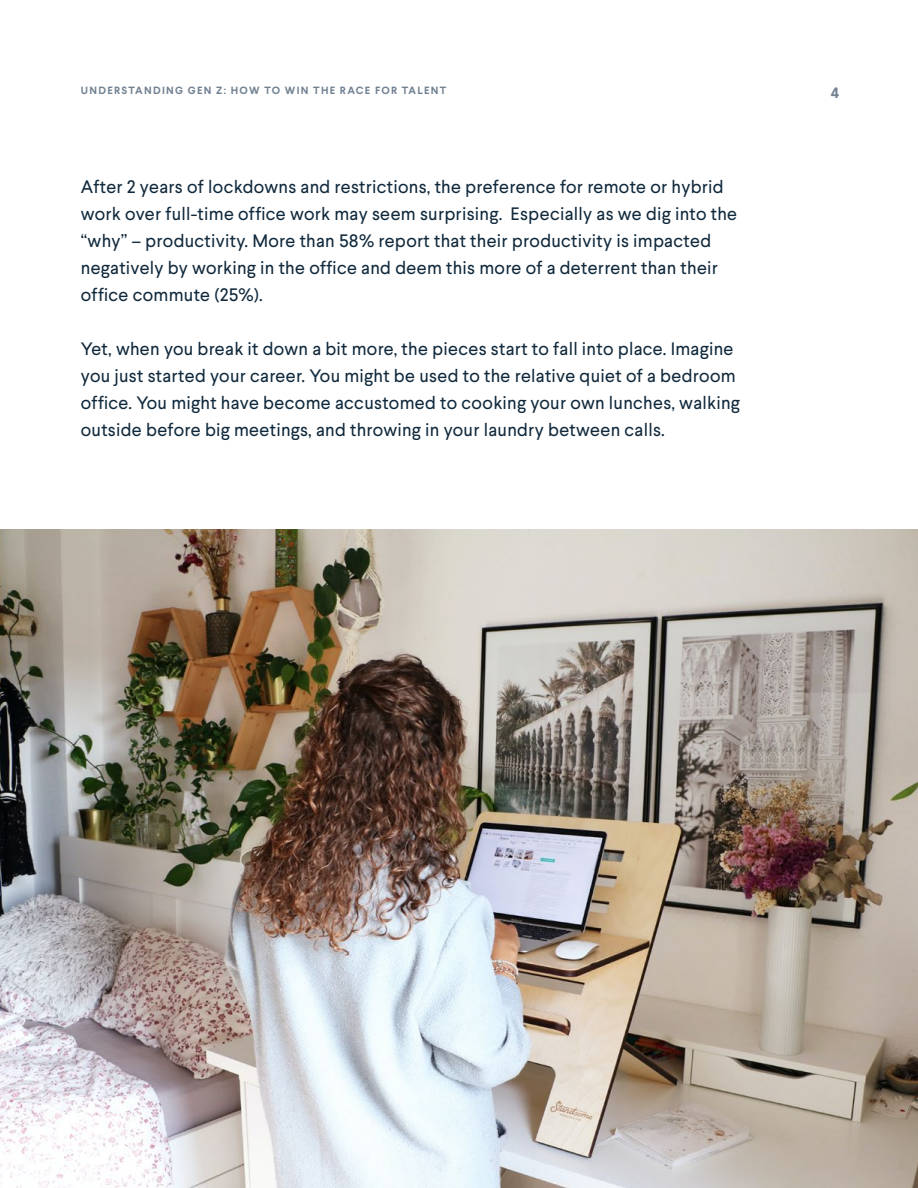
<style>
.page{position:relative;width:918px;height:1188px;background:#fff}
.page>*{position:absolute;margin:0;border:0;box-sizing:border-box;transform-origin:0 0}
.t1{font:18px/27px "Larsseit";letter-spacing:.015em;color:#10293c}
.t2{font:700 15px "Larsseit";color:#718191}
.t3{font:700 10.5px "Larsseit";letter-spacing:.125em;color:#718191}
</style>
<div class="page">
<img style="left:0;top:529px;width:918px;height:659px">
<p class="t3" style="left:81px;top:84px;width:367px">UNDERSTANDING GEN Z: HOW TO WIN THE RACE FOR TALENT</p>
<p class="t2" style="left:831px;top:83px;width:10px">4</p>
<p class="t1" style="left:81px;top:173px;width:658px">After 2 years of lockdowns and restrictions, the preference for remote or hybrid work over full-time office work may seem surprising. Especially as we dig into the “why” – productivity. More than 58% report that their productivity is impacted negatively by working in the office and deem this more of a deterrent than their office commute (25%).</p>
<p class="t1" style="left:81px;top:335px;width:661px">Yet, when you break it down a bit more, the pieces start to fall into place. Imagine you just started your career. You might be used to the relative quiet of a bedroom office. You might have become accustomed to cooking your own lunches, walking outside before big meetings, and throwing in your laundry between calls.</p>
</div>
